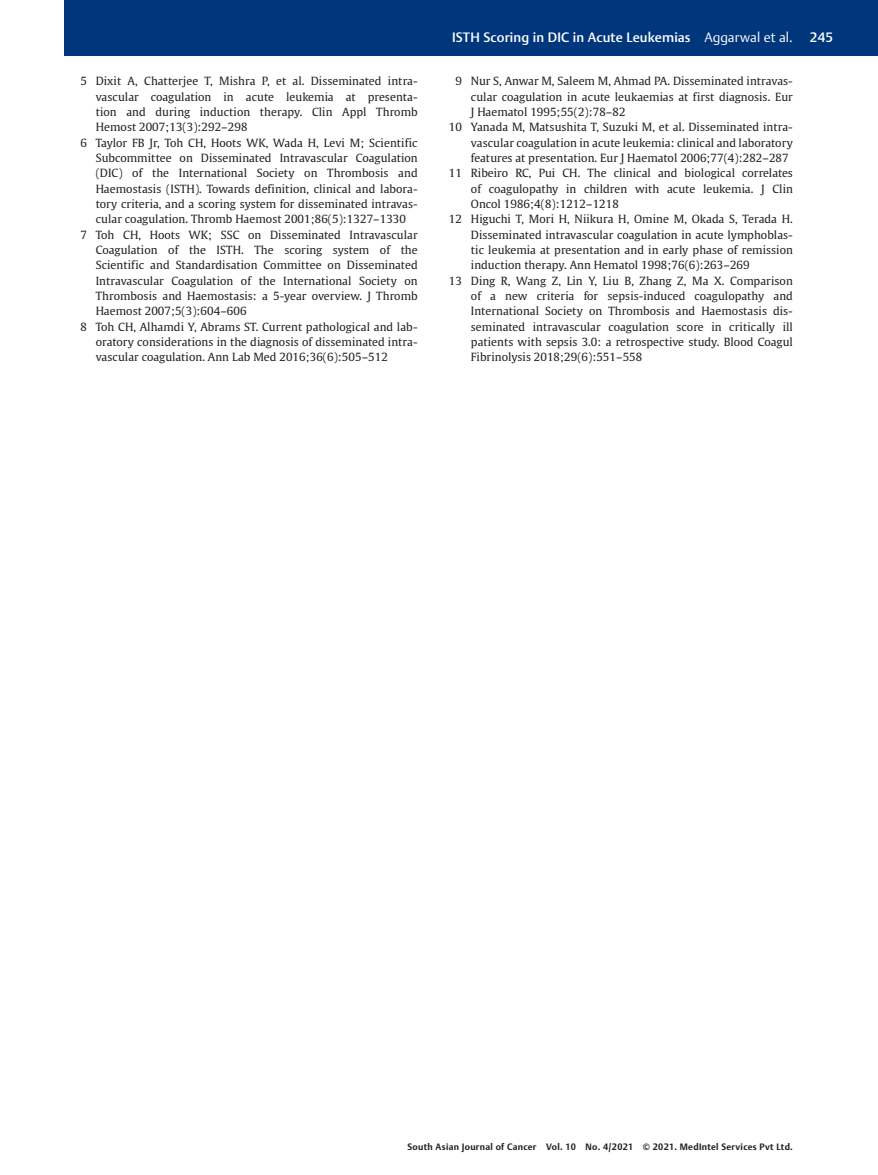
<style>
.page{position:relative;width:878px;height:1175px;background:#fff}
.page>*{position:absolute;margin:0;border:0;box-sizing:border-box;transform-origin:0 0}
.t1{font:500 13.5px "Thieme Argo 2011";letter-spacing:.01em;color:#fff}
.t2{font:11.25px "Thieme Gulliver 2011";letter-spacing:.005em;color:#231f20}
.t3{font:700 9px "Thieme Argo 2011";letter-spacing:.03em;color:#231f20}
.s1{font-weight:300}
</style>
<div class="page">
<div style="left:64px;top:0;width:814px;height:55px;background:#00377c"></div>
<p class="t2" style="left:80px;top:73px;width:339px">5 Dixit A, Chatterjee T, Mishra P, et al. Disseminated intra-</p>
<p class="t2" style="left:96px;top:88px;width:323px">vascular coagulation in acute leukemia at presenta-</p>
<p class="t2" style="left:96px;top:103px;width:323px">tion and during induction therapy. Clin Appl Thromb</p>
<p class="t2" style="left:96px;top:119px;width:153px">Hemost 2007;13(3):292–298</p>
<p class="t2" style="left:80px;top:134px;width:339px">6 Taylor FB Jr, Toh CH, Hoots WK, Wada H, Levi M; Scientific</p>
<p class="t2" style="left:96px;top:149px;width:323px">Subcommittee on Disseminated Intravascular Coagulation</p>
<p class="t2" style="left:96px;top:165px;width:323px">(DIC) of the International Society on Thrombosis and</p>
<p class="t2" style="left:96px;top:180px;width:323px">Haemostasis (ISTH). Towards definition, clinical and labora-</p>
<p class="t2" style="left:96px;top:195px;width:323px">tory criteria, and a scoring system for disseminated intravas-</p>
<p class="t2" style="left:96px;top:211px;width:312px">cular coagulation. Thromb Haemost 2001;86(5):1327–1330</p>
<p class="t2" style="left:80px;top:226px;width:339px">7 Toh CH, Hoots WK; SSC on Disseminated Intravascular</p>
<p class="t2" style="left:96px;top:241px;width:323px">Coagulation of the ISTH. The scoring system of the</p>
<p class="t2" style="left:96px;top:257px;width:323px">Scientific and Standardisation Committee on Disseminated</p>
<p class="t2" style="left:96px;top:272px;width:323px">Intravascular Coagulation of the International Society on</p>
<p class="t2" style="left:96px;top:287px;width:323px">Thrombosis and Haemostasis: a 5-year overview. J Thromb</p>
<p class="t2" style="left:96px;top:303px;width:152px">Haemost 2007;5(3):604–606</p>
<p class="t2" style="left:80px;top:318px;width:339px">8 Toh CH, Alhamdi Y, Abrams ST. Current pathological and lab-</p>
<p class="t2" style="left:96px;top:333px;width:323px">oratory considerations in the diagnosis of disseminated intra-</p>
<p class="t2" style="left:96px;top:348px;width:294px">vascular coagulation. Ann Lab Med 2016;36(6):505–512</p>
<p class="t1" style="left:452px;top:28px;width:342px">ISTH Scoring in DIC in Acute Leukemias <span class="s1">Aggarwal et al.</span></p>
<p class="t2" style="left:455px;top:73px;width:339px">9 Nur S, Anwar M, Saleem M, Ahmad PA. Disseminated intravas-</p>
<p class="t2" style="left:471px;top:88px;width:323px">cular coagulation in acute leukaemias at first diagnosis. Eur</p>
<p class="t2" style="left:471px;top:103px;width:156px">J Haematol 1995;55(2):78–82</p>
<p class="t2" style="left:449px;top:119px;width:345px">10 Yanada M, Matsushita T, Suzuki M, et al. Disseminated intra-</p>
<p class="t2" style="left:471px;top:134px;width:323px">vascular coagulation in acute leukemia: clinical and laboratory</p>
<p class="t2" style="left:471px;top:149px;width:319px">features at presentation. Eur J Haematol 2006;77(4):282–287</p>
<p class="t2" style="left:449px;top:165px;width:346px">11 Ribeiro RC, Pui CH. The clinical and biological correlates</p>
<p class="t2" style="left:471px;top:180px;width:323px">of coagulopathy in children with acute leukemia. J Clin</p>
<p class="t2" style="left:471px;top:195px;width:149px">Oncol 1986;4(8):1212–1218</p>
<p class="t2" style="left:449px;top:211px;width:345px">12 Higuchi T, Mori H, Niikura H, Omine M, Okada S, Terada H.</p>
<p class="t2" style="left:471px;top:226px;width:323px">Disseminated intravascular coagulation in acute lymphoblas-</p>
<p class="t2" style="left:471px;top:241px;width:323px">tic leukemia at presentation and in early phase of remission</p>
<p class="t2" style="left:471px;top:257px;width:280px">induction therapy. Ann Hematol 1998;76(6):263–269</p>
<p class="t2" style="left:449px;top:272px;width:345px">13 Ding R, Wang Z, Lin Y, Liu B, Zhang Z, Ma X. Comparison</p>
<p class="t2" style="left:471px;top:287px;width:323px">of a new criteria for sepsis-induced coagulopathy and</p>
<p class="t2" style="left:471px;top:303px;width:323px">International Society on Thrombosis and Haemostasis dis-</p>
<p class="t2" style="left:471px;top:318px;width:323px">seminated intravascular coagulation score in critically ill</p>
<p class="t2" style="left:471px;top:333px;width:323px">patients with sepsis 3.0: a retrospective study. Blood Coagul</p>
<p class="t2" style="left:471px;top:348px;width:173px">Fibrinolysis 2018;29(6):551–558</p>
<p class="t1" style="left:810px;top:28px;width:25px">245</p>
<p class="t3" style="left:407px;top:1140px;width:387px">South Asian Journal of Cancer Vol. 10 No. 4/2021 © 2021. MedIntel Services Pvt Ltd.</p>
</div>
